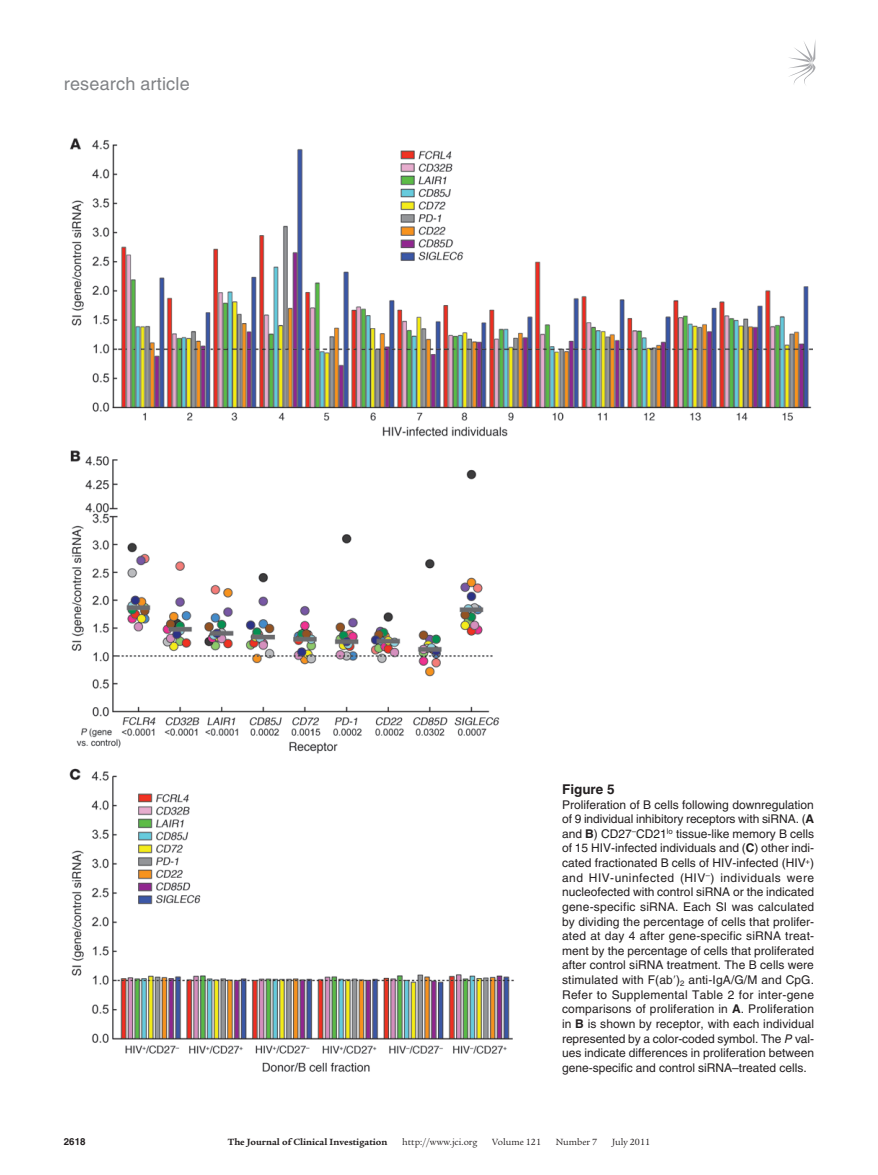
<style>
.page{position:relative;width:878px;height:1175px;background:#fff}
.page>*{position:absolute;margin:0;border:0;box-sizing:border-box;transform-origin:0 0}
.t1{font:18px "Helvetica LT Std";letter-spacing:.01em;color:#808285}
.t2{font:700 13.5px "Helvetica LT Std";color:#231f20}
.t3{font:12px/14.7px "Helvetica LT Std";color:#231f20;text-align:justify}
.t4{font:9.75px "Legacy Serif Std";color:#231f20}
.t5{font:700 9.75px "Legacy Serif Std";color:#231f20}
.t6{font:700 9.75px "Helvetica LT Std";color:#231f20}
.s1{font-weight:700}
.s2{font-style:italic}
</style>
<div class="page">
<svg style="left:789px;top:42px;width:26px;height:43px"></svg>
<img style="left:69px;top:138px;width:743px;height:934px">
<h1 class="t1" style="left:64px;top:73px;width:127px">research article</h1>
<p class="t2" style="left:562px;top:781px;width:54px">Figure 5</p>
<p class="t3" style="left:562px;top:797px;width:254px">Proliferation of B cells following downregulation of 9 individual inhibitory receptors with siRNA. (<span class="s1">A </span>and <span class="s1">B</span>) CD27<sup>–</sup>CD21<sup>lo</sup> tissue-like memory B cells of 15 HIV-infected individuals and (<span class="s1">C</span>) other indi&shy;cated fractionated B cells of HIV-infected (HIV<sup>+</sup>) and HIV-uninfected (HIV<sup>–</sup>) individuals were nucleofected with control siRNA or the indicated gene-specific siRNA. Each SI was calculated by dividing the percentage of cells that prolifer&shy;ated at day 4 after gene-specific siRNA treat&shy;ment by the percentage of cells that proliferated after control siRNA treatment. The B cells were stimulated with F(ab )<sub>2</sub> anti-IgA/G/M and CpG.<br>Refer to Supplemental Table 2 for inter-gene comparisons of proliferation in <span class="s1">A</span>. Proliferation in <span class="s1">B</span> is shown by receptor, with each individual represented by a color-coded symbol. The <span class="s2">P</span> val&shy;ues indicate differences in proliferation between gene-specific and control siRNA–treated cells.</p>
<p class="t6" style="left:64px;top:1135px;width:23px">2618</p>
<p class="t5" style="left:228px;top:1135px;width:161px">The Journal of Clinical Investigation</p>
<p class="t4" style="left:402px;top:1136px;width:77px">http://www.jci.org</p>
<p class="t4" style="left:492px;top:1136px;width:50px">Volume 121</p>
<p class="t4" style="left:555px;top:1136px;width:43px">Number 7</p>
<p class="t4" style="left:612px;top:1136px;width:40px">July 2011</p>
</div>
